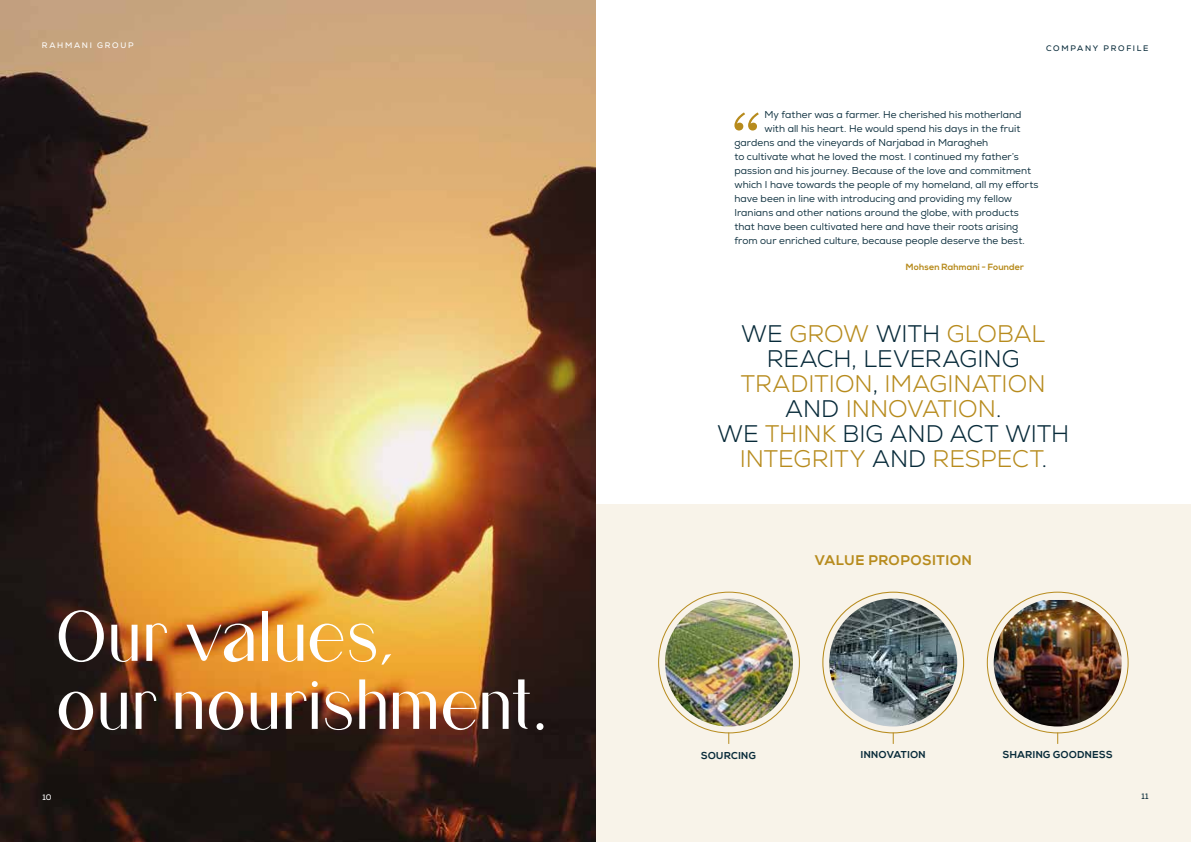
<style>
.page{position:relative;width:1191px;height:842px;background:#fff}
.page>*{position:absolute;margin:0;border:0;box-sizing:border-box;transform-origin:0 0}
.t1{font:68px/68px "Nagita";letter-spacing:.03em;color:#fff}
.t2{font:300 24px/25px "Nexa";color:#b78b1d;text-align:center}
.t3{font:700 14px "Nexa";letter-spacing:.05em;color:#b78b1d}
.t4{font:10px "Nexa";letter-spacing:.005em;color:#072a39}
.t5{font:700 10px "Nexa";letter-spacing:.04em;color:#072a39}
.t6{font:700 9px "Nexa";letter-spacing:.01em;color:#b78b1d}
.t7{font:8px "Nexa";letter-spacing:.21em;color:#072a39}
.t8{font:8px "Nexa";letter-spacing:.215em;color:#fff}
.s1{color:#072a39}
</style>
<div class="page">
<div style="left:596px;top:504px;width:594px;height:337px;background:#f8f3e9"></div>
<img style="left:0;top:0;width:595px;height:842px">
<img style="left:993px;top:600px;width:128px;height:126px">
<svg style="left:734px;top:112px;width:25px;height:19px"></svg>
<img style="left:665px;top:598px;width:128px;height:128px;border-radius:64px">
<svg style="left:728px;top:732px;width:1px;height:12px"></svg>
<svg style="left:1057px;top:732px;width:1px;height:12px"></svg>
<img style="left:829px;top:598px;width:128px;height:128px;border-radius:64px">
<p class="t8" style="left:42px;top:40px;width:93px">RAHMANI GROUP</p>
<h1 class="t1" style="left:57px;top:605px;width:489px">Our values,<br>our nourishment.</h1>
<p class="t8" style="left:43px;top:792px;width:11px">10</p>
<p class="t7" style="left:1046px;top:43px;width:104px">COMPANY PROFILE</p>
<p class="t4" style="left:764px;top:108px;width:259px">My father was a farmer. He cherished his motherland</p>
<p class="t4" style="left:764px;top:122px;width:257px">with all his heart. He would spend his days in the fruit</p>
<p class="t4" style="left:734px;top:136px;width:255px">gardens and the vineyards of Narjabad in Maragheh</p>
<p class="t4" style="left:734px;top:150px;width:286px">to cultivate what he loved the most. I continued my father’s</p>
<p class="t4" style="left:734px;top:164px;width:298px">passion and his journey. Because of the love and commitment</p>
<p class="t4" style="left:734px;top:178px;width:306px">which I have towards the people of my homeland, all my efforts</p>
<p class="t4" style="left:734px;top:192px;width:279px">have been in line with introducing and providing my fellow</p>
<p class="t4" style="left:734px;top:206px;width:286px">Iranians and other nations around the globe, with products</p>
<p class="t4" style="left:734px;top:220px;width:285px">that have been cultivated here and have their roots arising</p>
<p class="t4" style="left:734px;top:234px;width:292px">from our enriched culture, because people deserve the best.</p>
<p class="t6" style="left:906px;top:262px;width:120px">Mohsen Rahmani - Founder</p>
<h2 class="t2" style="left:717px;top:322px;width:354px"><span class="s1">WE</span> GROW <span class="s1">WITH</span> GLOBAL<br><span class="s1">REACH, LEVERAGING<br></span>TRADITION<span class="s1">,</span> IMAGINATION<br><span class="s1">AND</span> INNOVATION<span class="s1">.<br>WE</span> THINK <span class="s1">BIG AND ACT WITH<br></span>INTEGRITY <span class="s1">AND</span> RESPECT<span class="s1">.</span></h2>
<h3 class="t3" style="left:814px;top:552px;width:158px">VALUE PROPOSITION</h3>
<p class="t5" style="left:860px;top:749px;width:66px">INNOVATION</p>
<p class="t5" style="left:701px;top:750px;width:57px">SOURCING</p>
<p class="t5" style="left:1002px;top:749px;width:111px">SHARING GOODNESS</p>
<p class="t7" style="left:1141px;top:792px;width:9px">11</p>
</div>
